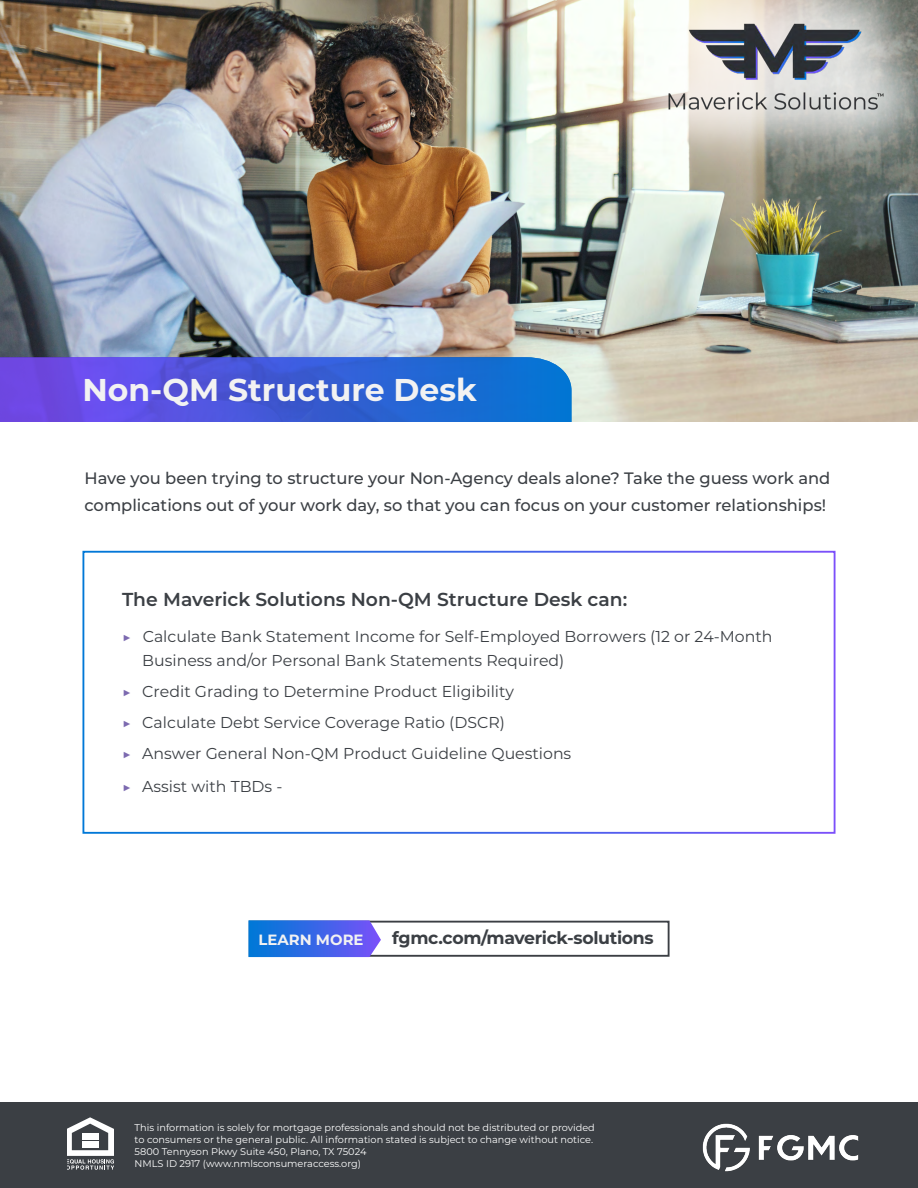
<style>
.page{position:relative;width:918px;height:1188px;background:#fff}
.page>*{position:absolute;margin:0;border:0;box-sizing:border-box;transform-origin:0 0}
.t1{font:700 31.5px "Montserrat";color:#f2f2f2}
.t2{font:600 18.75px "Montserrat";color:#3b3f44}
.t3{font:700 17.4px "Montserrat";letter-spacing:-.02em;color:#3b3f44}
.t4{font:500 16.5px/27px "Montserrat";color:#3b3f44}
.t5{font:15.75px/30.8px "Montserrat";color:#3b3f44}
.t6{font:700 14.85px "Montserrat";color:#f2f2f2}
.t7{font:9.75px/12px "Montserrat";color:#fff}
.s1{font-weight:700;font-size:15px;color:#7c6ab0}
</style>
<div class="page">
<div style="left:0;top:1103px;width:918px;height:85px;background:#3b3f44"></div>
<svg style="left:67px;top:1117px;width:47px;height:53px"></svg>
<div style="left:82px;top:1133px;width:16px;height:6px;background:#fff"></div>
<div style="left:82px;top:1142px;width:16px;height:6px;background:#fff"></div>
<img style="left:702px;top:1123px;width:157px;height:49px">
<img style="left:0;top:0;width:918px;height:422px">
<div style="left:600px;top:0;width:318px;height:180px;background:#fff;opacity:.79"></div>
<img style="left:663px;top:21px;width:226px;height:94px">
<svg style="left:0;top:357px;width:572px;height:65px;background:#3f5cd9"></svg>
<div style="left:249px;top:921px;width:421px;height:36px;border:2px solid #3b3f44"></div>
<svg style="left:248px;top:920px;width:133px;height:37px;background:#3f6ce5"></svg>
<div style="left:82px;top:551px;width:754px;height:283px;border:2px solid #fff"></div>
<h1 class="t1" style="left:82px;top:367px;width:396px">Non-QM Structure Desk</h1>
<p class="t4" style="left:84px;top:464px;width:748px">Have you been trying to structure your Non-Agency deals alone? Take the guess work and complications out of your work day, so that you can focus on your customer relationships!</p>
<p class="t2" style="left:122px;top:586px;width:507px">The Maverick Solutions Non-QM Structure Desk can:</p>
<p class="t5" style="left:142px;top:624px;width:632px;line-height:24px;text-indent:-20px"><span class="s1">▶</span> Calculate Bank Statement Income for Self-Employed Borrowers (12 or 24-Month<br>Business and/or Personal Bank Statements Required)</p>
<p class="t5" style="left:122px;top:676px;width:451px"><span class="s1">▶</span> Credit Grading to Determine Product Eligibility<br><span class="s1">▶</span> Calculate Debt Service Coverage Ratio (DSCR)<br><span class="s1">▶</span> Answer General Non-QM Product Guideline Questions</p>
<p class="t5" style="left:122px;top:771px;width:162px"><span class="s1">▶</span> Assist with TBDs -</p>
<p class="t6" style="left:259px;top:929px;width:107px">LEARN MORE</p>
<p class="t3" style="left:392px;top:926px;width:263px">fgmc.com/maverick-solutions</p>
<p class="t7" style="left:135px;top:1121px;width:462px">This information is solely for mortgage professionals and should not be distributed or provided to consumers or the general public. All information stated is subject to change without notice.<br>5800 Tennyson Pkwy Suite 450, Plano, TX 75024<br>NMLS ID 2917 (www.nmlsconsumeraccess.org)</p>
</div>
